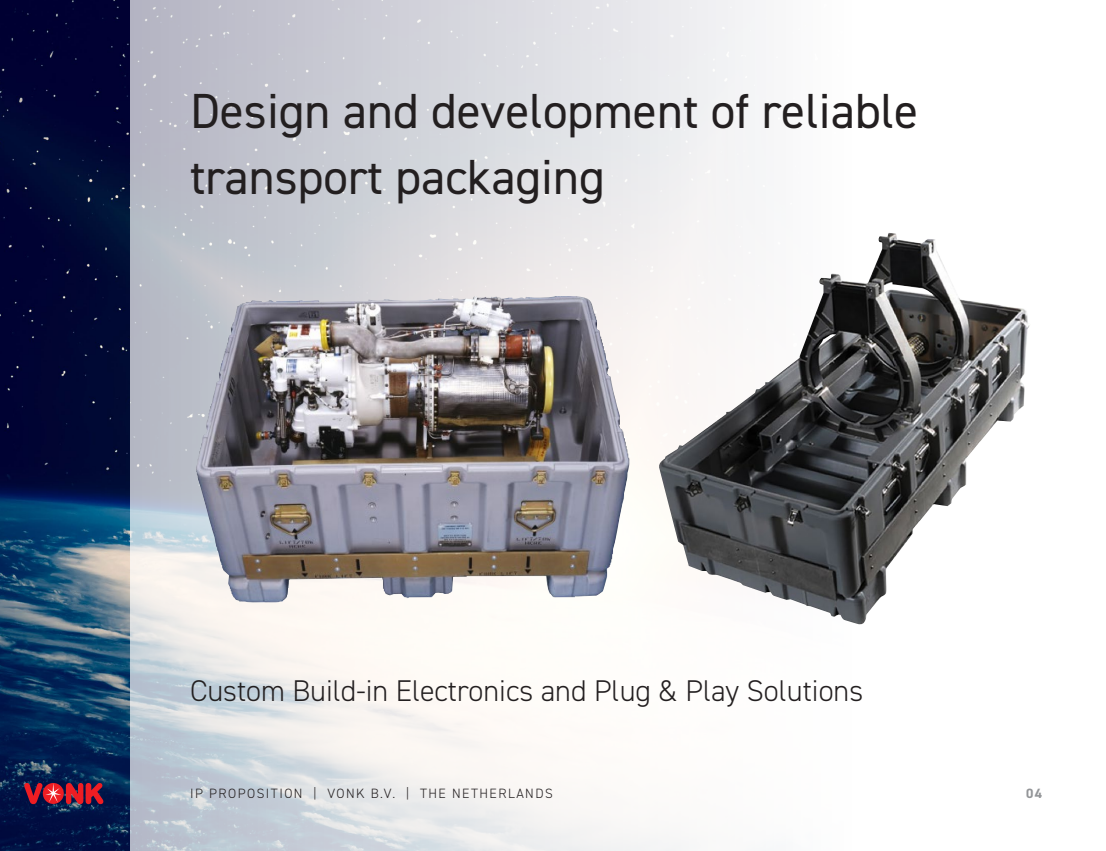
<style>
.page{position:relative;width:1106px;height:851px;background:#fff}
.page>*{position:absolute;margin:0;border:0;box-sizing:border-box;transform-origin:0 0}
.t1{font:49.35px/66px "DIN2014";color:#231f20}
.t2{font:300 30px "DIN2014";color:#231f20}
.t3{font:300 13.5px "DIN2014";letter-spacing:.11em;color:#231f20}
.t4{font:700 13.5px "DIN2014";color:#939598}
</style>
<div class="page">
<img style="left:0;top:0;width:890px;height:850px">
<svg style="left:24px;top:782px;width:79px;height:22px;background:#952137"></svg>
<img style="left:195px;top:296px;width:402px;height:307px">
<img style="left:657px;top:233px;width:373px;height:392px">
<p class="t1" style="left:190px;top:77px;width:730px">Design and development of reliable transport packaging</p>
<p class="t2" style="left:190px;top:672px;width:674px">Custom Build-in Electronics and Plug &amp; Play Solutions</p>
<p class="t3" style="left:190px;top:784px;width:364px">IP PROPOSITION | VONK B.V. | THE NETHERLANDS</p>
<p class="t4" style="left:1026px;top:783px;width:17px">04</p>
</div>
